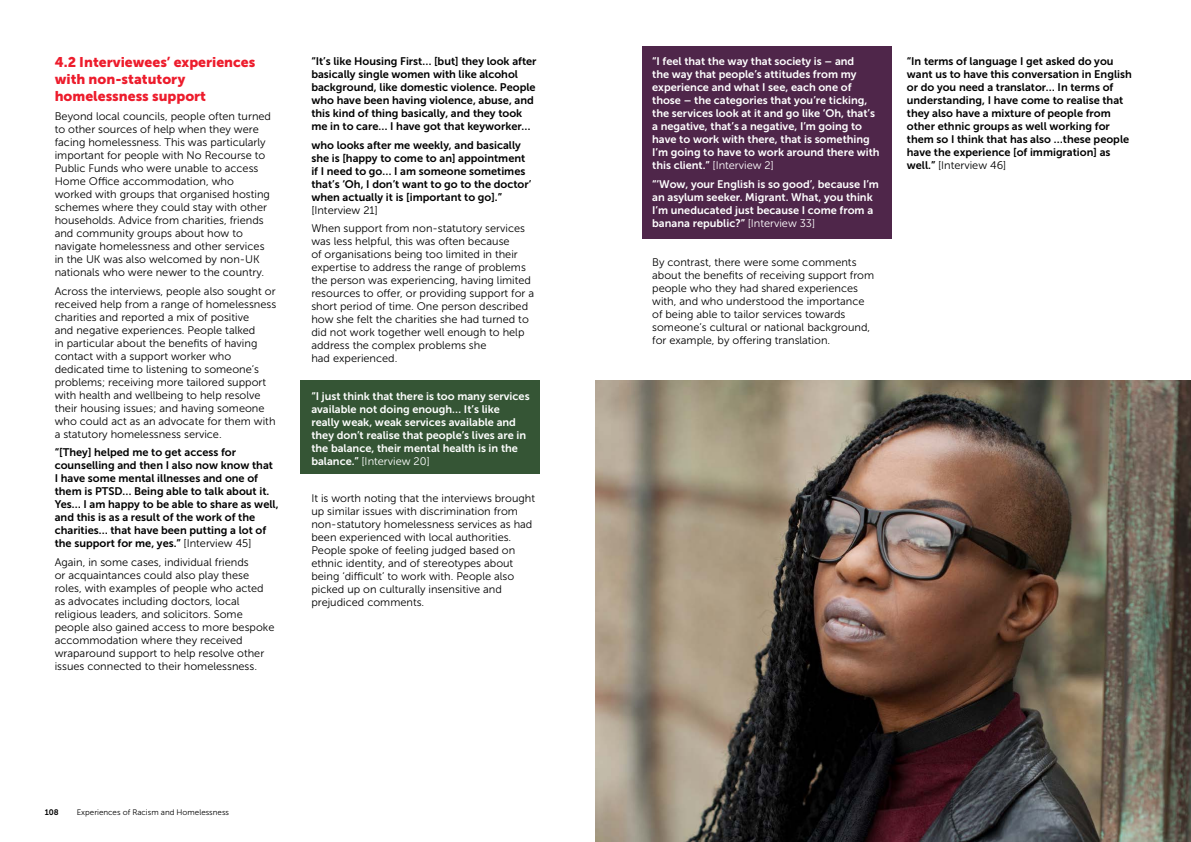
<style>
.page{position:relative;width:1191px;height:842px;background:#fff}
.page>*{position:absolute;margin:0;border:0;box-sizing:border-box;transform-origin:0 0}
.t1{font:14px/17px "Museo Sans 900";color:#ed1c2c}
.t2{font:11px/13px "Museo Sans 300";color:#000}
.t3{font:11px/13px "Museo Sans 700";color:#000}
.t4{font:11px/13px "Museo Sans 700";color:#fff}
.t5{font:8px "Museo Sans 300";color:#000}
.t6{font:8px "Museo Sans 700";color:#000}
.s1{font-family:"Museo Sans 300"}
</style>
<div class="page">
<div style="left:301px;top:381px;width:239px;height:93px;background:#355535"></div>
<div style="left:642px;top:46px;width:249px;height:192px;background:#4f264a"></div>
<img style="left:595px;top:381px;width:596px;height:461px">
<p class="t1" style="left:55px;top:54px;width:202px">4.2 Interviewees’ experiences with non-statutory homelessness support</p>
<p class="t2" style="left:55px;top:110px;width:218px">Beyond local councils, people often turned to other sources of help when they were facing homelessness. This was particularly important for people with No Recourse to Public Funds who were unable to access Home Office accommodation, who worked with groups that organised hosting schemes where they could stay with other households. Advice from charities, friends and community groups about how to navigate homelessness and other services in the UK was also welcomed by non-UK nationals who were newer to the country.</p>
<p class="t2" style="left:55px;top:284px;width:223px">Across the interviews, people also sought or received help from a range of homelessness charities and reported a mix of positive<br>and negative experiences. People talked<br>in particular about the benefits of having contact with a support worker who dedicated time to listening to someone’s problems; receiving more tailored support with health and wellbeing to help resolve their housing issues; and having someone who could act as an advocate for them with a statutory homelessness service.</p>
<p class="t3" style="left:55px;top:446px;width:225px">“[They] helped me to get access for counselling and then I also now know that I have some mental illnesses and one of them is PTSD… Being able to talk about it.<br>Yes… I am happy to be able to share as well, and this is as a result of the work of the charities… that have been putting a lot of the support for me, yes.” <span class="s1">[Interview 45]</span></p>
<p class="t2" style="left:55px;top:556px;width:221px">Again, in some cases, individual friends<br>or acquaintances could also play these roles, with examples of people who acted as advocates including doctors, local religious leaders, and solicitors. Some people also gained access to more bespoke accommodation where they received wraparound support to help resolve other issues connected to their homelessness.</p>
<p class="t3" style="left:311px;top:55px;width:227px">“It’s like Housing First… [but] they look after basically single women with like alcohol background, like domestic violence. People who have been having violence, abuse, and this kind of thing basically, and they took me in to care… I have got that keyworker…</p>
<p class="t3" style="left:311px;top:138px;width:221px">who looks after me weekly, and basically she is [happy to come to an] appointment if I need to go… I am someone sometimes that’s ‘Oh, I don’t want to go to the doctor’ when actually it is [important to go].” <span class="s1">[Interview 21]</span></p>
<p class="t2" style="left:311px;top:222px;width:224px">When support from non-statutory services was less helpful, this was often because<br>of organisations being too limited in their expertise to address the range of problems the person was experiencing, having limited resources to offer, or providing support for a short period of time. One person described how she felt the charities she had turned to did not work together well enough to help address the complex problems she<br>had experienced.</p>
<p class="t4" style="left:311px;top:389px;width:220px">“I just think that there is too many services available not doing enough… It’s like really weak, weak services available and they don’t realise that people’s lives are in the balance, their mental health is in the balance.” <span class="s1">[Interview 20]</span></p>
<p class="t2" style="left:311px;top:492px;width:225px">It is worth noting that the interviews brought up similar issues with discrimination from non-statutory homelessness services as had been experienced with local authorities.<br>People spoke of feeling judged based on ethnic identity, and of stereotypes about being ‘difficult’ to work with. People also picked up on culturally insensitive and prejudiced comments.</p>
<p class="t6" style="left:45px;top:808px;width:16px">108</p>
<p class="t5" style="left:77px;top:808px;width:154px">Experiences of Racism and Homelessness</p>
<p class="t4" style="left:652px;top:55px;width:229px">“I feel that the way that society is – and<br>the way that people’s attitudes from my experience and what I see, each one of those – the categories that you’re ticking, the services look at it and go like ‘Oh, that’s a negative, that’s a negative, I’m going to have to work with there, that is something I’m going to have to work around there with this client.” <span class="s1">[Interview 2]</span></p>
<p class="t4" style="left:652px;top:177px;width:228px">“‘Wow, your English is so good’, because I’m an asylum seeker. Migrant. What, you think I’m uneducated just because I come from a banana republic?” <span class="s1">[Interview 33]</span></p>
<p class="t2" style="left:652px;top:255px;width:223px">By contrast, there were some comments about the benefits of receiving support from people who they had shared experiences with, and who understood the importance of being able to tailor services towards someone’s cultural or national background, for example, by offering translation.</p>
<p class="t3" style="left:907px;top:55px;width:226px">“In terms of language I get asked do you want us to have this conversation in English or do you need a translator… In terms of understanding, I have come to realise that they also have a mixture of people from other ethnic groups as well working for them so I think that has also …these people have the experience [of immigration] as well.” <span class="s1">[Interview 46]</span></p>
</div>
